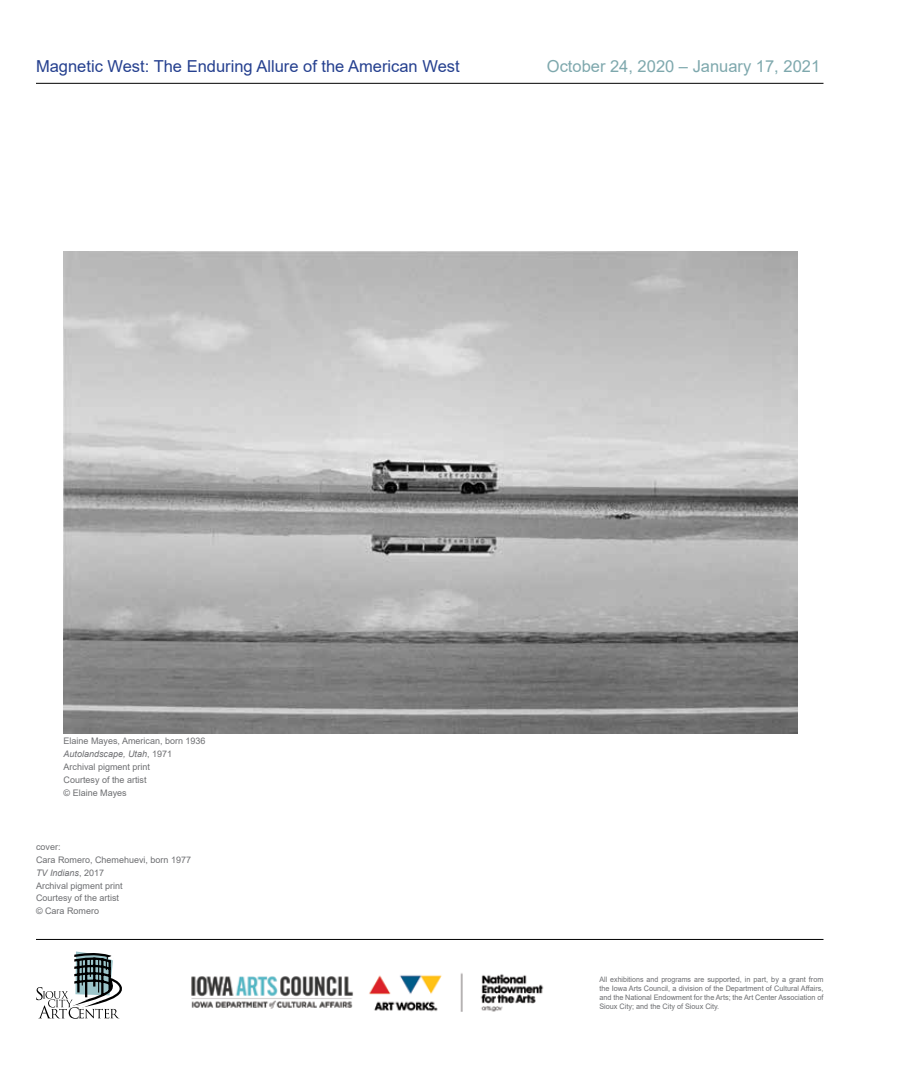
<style>
.page{position:relative;width:918px;height:1080px;background:#fff}
.page>*{position:absolute;margin:0;border:0;box-sizing:border-box;transform-origin:0 0}
.t1{font:16.5px "Arial";color:#25408f}
.t2{font:16.5px "Arial";color:#7ea8ad}
.t3{font:9px/12.9px "Arial";color:#6d6e71}
.t4{font:7.5px/9px "Arial";color:#6d6e71;text-align:justify;scale:.94 1}
.s1{font-style:italic}
</style>
<div class="page">
<hr style="left:36px;top:83px;width:788px;height:1px;background:#000">
<hr style="left:36px;top:939px;width:788px;height:1px;background:#000">
<svg style="left:36px;top:951px;width:86px;height:68px"></svg>
<img style="left:191px;top:976px;width:162px;height:33px">
<img style="left:369px;top:973px;width:175px;height:39px">
<img style="left:64px;top:252px;width:733px;height:481px">
<h1 class="t1" style="left:36px;top:55px;width:425px">Magnetic West: The Enduring Allure of the American West</h1>
<h1 class="t2" style="left:547px;top:55px;width:275px">October 24, 2020 – January 17, 2021</h1>
<p class="t3" style="left:64px;top:735px;width:144px">Elaine Mayes, American, born 1936<br><span class="s1">Autolandscape, Utah</span>, 1971<br>Archival pigment print<br>Courtesy of the artist<br>© Elaine Mayes</p>
<p class="t3" style="left:36px;top:840px;width:157px">cover:<br>Cara Romero, Chemehuevi, born 1977<br><span class="s1">TV Indians</span>, 2017<br>Archival pigment print<br>Courtesy of the artist<br>© Cara Romero</p>
<p class="t4" style="left:599px;top:974px;width:240px">All exhibitions and programs are supported, in part, by a grant from the Iowa Arts Council, a division of the Department of Cultural Affairs, and the National Endowment for the Arts; the Art Center Association of Sioux City; and the City of Sioux City.</p>
</div>
